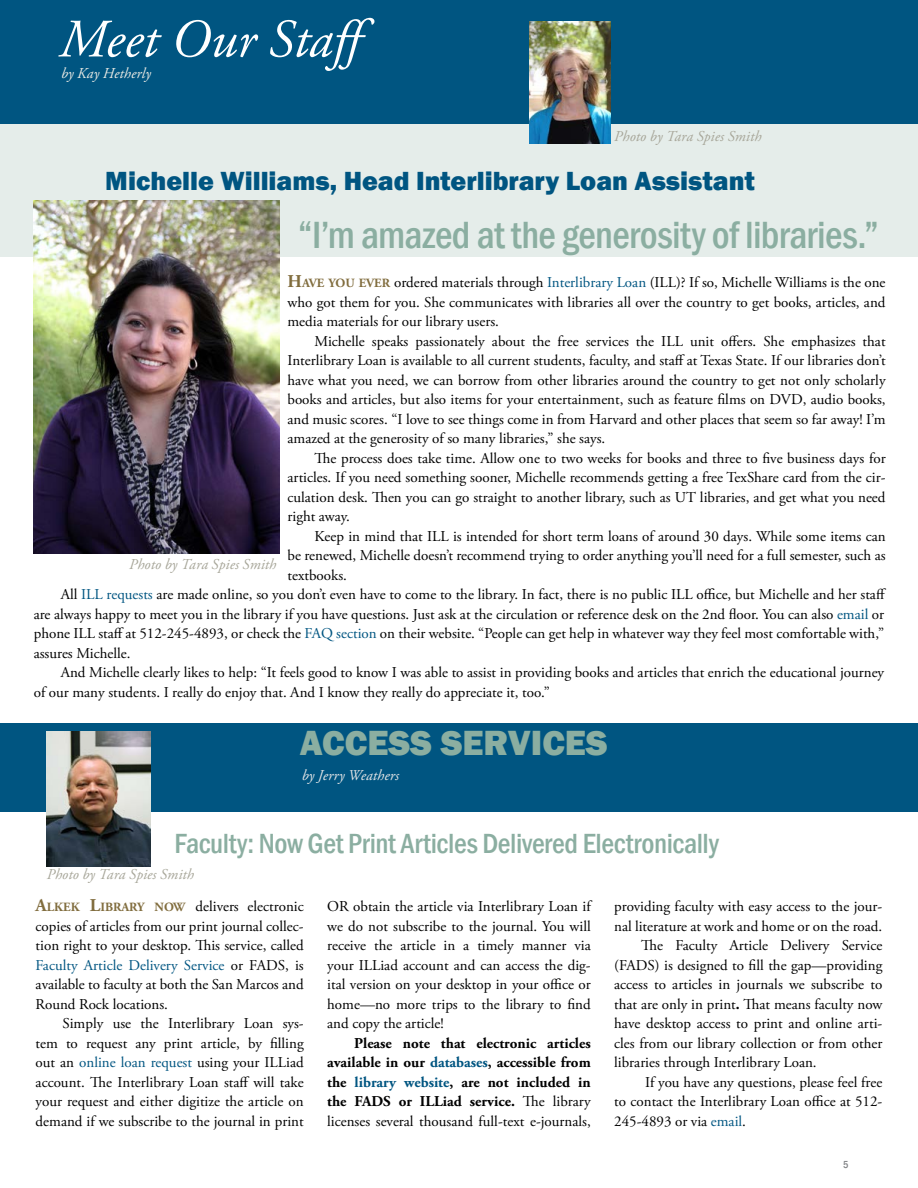
<style>
.page{position:relative;width:918px;height:1188px;background:#fff}
.page>*{position:absolute;margin:0;border:0;box-sizing:border-box;transform-origin:0 0}
.garamond_header{font:italic 54px "Adobe Garamond Pro";color:#fff}
.call_out_copy{font:500 condensed 39px "Franklin Gothic";letter-spacing:-.015em;color:#8baea1}
.section_header{font:800 36px "Franklin Gothic";color:#8baea1}
.call_out_copy-2{font:500 condensed 28.5px "Franklin Gothic";letter-spacing:-.01em;color:#8baea1}
.section_header-2{font:800 27px "Franklin Gothic";color:#005581}
.body_text{font:15px/19.5px "Adobe Garamond Pro";color:#000;text-align:justify}
.body_text_1st_paragr{font:15px/19.5px "Adobe Garamond Pro";color:#000;text-align:justify}
.body_text-2{font:700 15px/19.5px "Adobe Garamond Pro";color:#000;text-align:justify}
.byline{font:italic 15px "Adobe Garamond Pro";letter-spacing:.005em;color:#a7a699}
.byline-2{font:italic 15px "Adobe Garamond Pro";letter-spacing:.01em;color:#e6e7e8}
.byline-3{font:italic 15px "Adobe Garamond Pro";letter-spacing:.01em;color:#ebebe5}
.t1{font:500 condensed 10.5px "Franklin Gothic";color:#808285}
.s1{font-weight:700;font-size:18px;color:#816d3e}
.s2{font-weight:700;font-size:12.6px;color:#816d3e}
.s3{color:#005581}
.s4{font-weight:400}
.s5{font-weight:700}
</style>
<div class="page">
<div style="left:0;top:122px;width:918px;height:135px;background:#e5edea"></div>
<div style="left:0;top:0;width:918px;height:123px;background:#005581"></div>
<img style="left:530px;top:22px;width:81px;height:121px">
<img style="left:34px;top:201px;width:246px;height:352px">
<div style="left:0;top:723px;width:918px;height:89px;background:#005581"></div>
<img style="left:46px;top:732px;width:104px;height:135px">
<h1 class="garamond_header" style="left:59px;top:7px;width:324px">Meet Our Staff</h1>
<p class="byline-3" style="left:61px;top:65px;width:91px">by Kay Hetherly</p>
<p class="byline" style="left:614px;top:128px;width:149px">Photo by Tara Spies Smith</p>
<p class="section_header-2" style="left:105px;top:163px;width:651px">Michelle Williams, Head Interlibrary Loan Assistant</p>
<h4 class="call_out_copy" style="left:298px;top:210px;width:582px">“I’m amazed at the generosity of libraries.”</h4>
<p class="body_text_1st_paragr" style="left:288px;top:273px;width:600px"><span class="s1">H</span><span class="s2">AVE YOU EVER</span> ordered materials through <span class="s3">Interlibrary Loan</span> (ILL)? If so, Michelle Williams is the one who got them for you. She communicates with libraries all over the country to get books, articles, and media materials for our library users.</p>
<p class="body_text" style="left:288px;top:332px;width:600px;text-indent:27px">Michelle speaks passionately about the free services the ILL unit offers. She emphasizes that Interlibrary Loan is available to all current students, faculty, and staff at Texas State. If our libraries don’t have what you need, we can borrow from other libraries around the country to get not only scholarly books and articles, but also items for your entertainment, such as feature films on DVD, audio books, and music scores. “I love to see things come in from Harvard and other places that seem so far away! I’m amazed at the generosity of so many libraries,” she says.</p>
<p class="body_text" style="left:288px;top:449px;width:600px;text-indent:27px">The process does take time. Allow one to two weeks for books and three to five business days for articles. If you need something sooner, Michelle recommends getting a free TexShare card from the cir&shy;culation desk. Then you can go straight to another library, such as UT libraries, and get what you need right away.</p>
<p class="body_text" style="left:288px;top:527px;width:600px;text-indent:27px">Keep in mind that ILL is intended for short term loans of around 30 days. While some items can be renewed, Michelle doesn’t recommend trying to order anything you’ll need for a full semester, such as textbooks.</p>
<p class="body_text" style="left:34px;top:585px;width:854px;text-align:left;text-indent:27px">All <span class="s3">ILL requests</span> are made online, so you don’t even have to come to the library. In fact, there is no public ILL office, but Michelle and her staff are always happy to meet you in the library if you have questions. Just ask at the circulation or reference desk on the 2nd floor. You can also <span class="s3">email</span> or phone ILL staff at 512-245-4893, or check the <span class="s3">FAQ section</span> on their website. “People can get help in whatever way they feel most comfortable with,” assures Michelle.</p>
<p class="body_text" style="left:34px;top:663px;width:852px;text-indent:27px">And Michelle clearly likes to help: “It feels good to know I was able to assist in providing books and articles that enrich the educational journey of our many students. I really do enjoy that. And I know they really do appreciate it, too.”</p>
<p class="byline" style="left:129px;top:555px;width:149px">Photo by Tara Spies Smith</p>
<p class="section_header" style="left:300px;top:720px;width:309px">ACCESS SERVICES</p>
<p class="byline-2" style="left:302px;top:767px;width:99px">by Jerry Weathers</p>
<h4 class="call_out_copy-2" style="left:175px;top:825px;width:546px">Faculty: Now Get Print Articles Delivered Electronically</h4>
<p class="byline" style="left:47px;top:865px;width:149px">Photo by Tara Spies Smith</p>
<p class="body_text_1st_paragr" style="left:36px;top:897px;width:270px"><span class="s1">A</span><span class="s2">LKEK</span> <span class="s1">L</span><span class="s2">IBRARY NOW</span> delivers electronic copies of articles from our print journal collec&shy;tion right to your desktop. This service, called <span class="s3">Faculty Article Delivery Service</span> or FADS, is available to faculty at both the San Marcos and Round Rock locations.</p>
<p class="body_text" style="left:36px;top:1014px;width:270px;text-indent:27px">Simply use the Interlibrary Loan sys&shy;tem to request any print article, by filling out an <span class="s3">online loan request</span> using your ILLiad account. The Interlibrary Loan staff will take your request and either digitize the article on demand if we subscribe to the journal in print</p>
<p class="body_text" style="left:327px;top:897px;width:265px">OR obtain the article via Interlibrary Loan if we do not subscribe to the journal. You will receive the article in a timely manner via your ILLiad account and can access the dig&shy;ital version on your desktop in your office or home—no more trips to the library to find and copy the article!</p>
<p class="body_text-2" style="left:327px;top:1034px;width:265px;text-indent:27px">Please note that electronic articles available in our <span class="s3">databases</span>, accessible from the <span class="s3">library website</span>, are not included in the FADS or ILLiad service. <span class="s4">The library licenses several thousand full-text e-journals,</span></p>
<p class="body_text" style="left:614px;top:897px;width:270px">providing faculty with easy access to the jour&shy;nal literature at work and home or on the road.</p>
<p class="body_text" style="left:614px;top:936px;width:270px;text-indent:27px">The Faculty Article Delivery Service (FADS) is designed to fill the gap—providing access to articles in journals we subscribe to that are only in print<span class="s5">.</span> That means faculty now have desktop access to print and online arti&shy;cles from our library collection or from other libraries through Interlibrary Loan.</p>
<p class="body_text" style="left:614px;top:1073px;width:270px;text-indent:31px">If you have any questions, please feel free to contact the Interlibrary Loan office at 512- 245-4893 or via <span class="s3">email</span>.</p>
<p class="t1" style="left:843px;top:1158px;width:7px">5</p>
</div>
